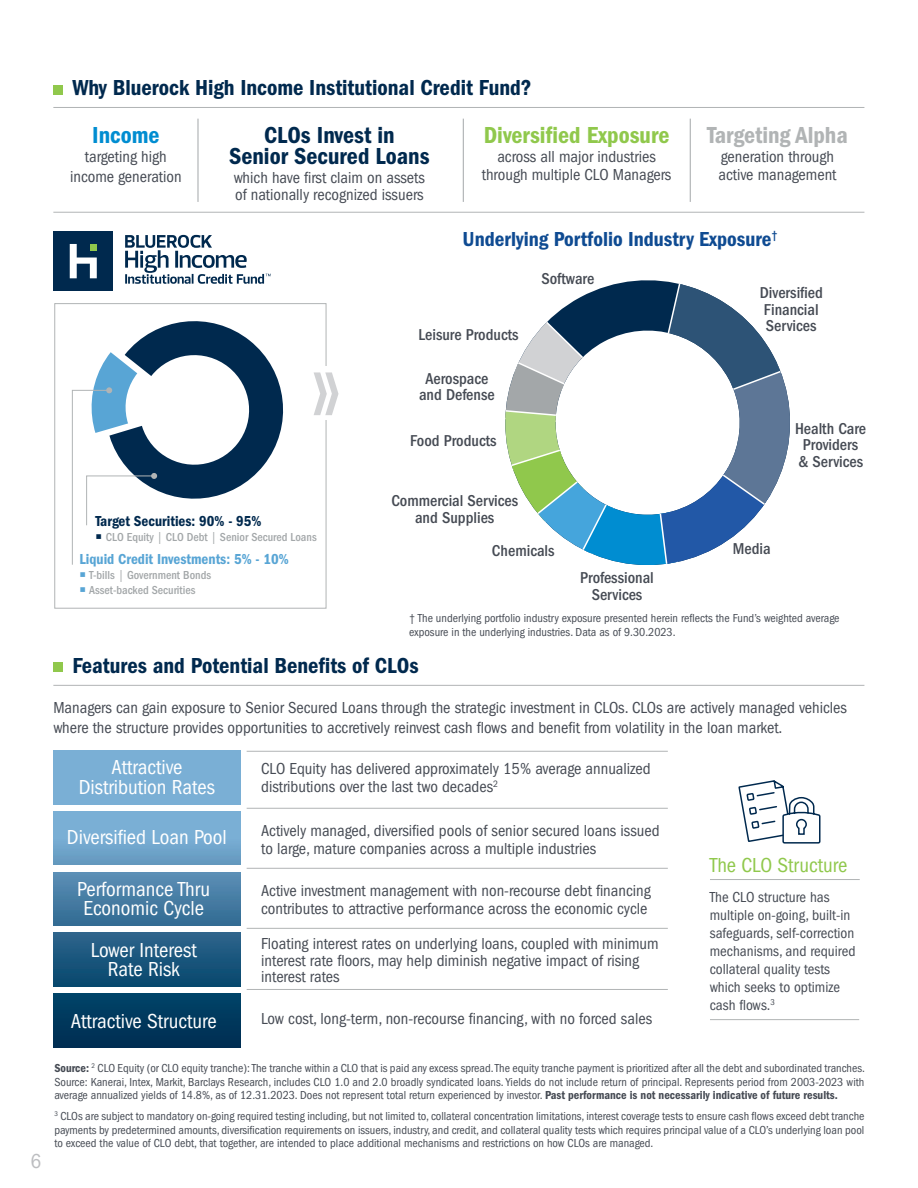
<style>
.page{position:relative;width:918px;height:1188px;background:#fff}
.page>*{position:absolute;margin:0;border:0;box-sizing:border-box;transform-origin:0 0}
.t1{font:24px "ITC Franklin Gothic Std Dm Cd";color:#00294e}
.t2{font:24px "ITC Franklin Gothic Std Dm Cd";color:#90c84c}
.t3{font:24px "ITC Franklin Gothic Std Dm Cd";color:#b1b4b5}
.t4{font:24px "ITC Franklin Gothic Std Dm Cd";color:#008dd1}
.t5{font:22.5px "ITC Franklin Gothic Std Dm Cd";color:#00294e}
.t6{font:condensed 21px "ITC Franklin Gothic Std";color:#fff}
.t7{font:21px "ITC Franklin Gothic Std Dm Cd";color:#0f4b92}
.t8{font:condensed 21px "ITC Franklin Gothic Std";color:#90c84c}
.t9{font:condensed 21px "ITC Franklin Gothic Std";color:#bcbdc0}
.t10{font:condensed 16.5px/18px "ITC Franklin Gothic Std";color:#464b54}
.t11{font:500 condensed 16.35px "ITC Franklin Gothic Std";color:#464b54}
.t12{font:condensed 15px/18px "ITC Franklin Gothic Std";color:#464b54}
.t13{font:15px "ITC Franklin Gothic Std Dm Cd";color:#58a5d5}
.t14{font:15px "ITC Franklin Gothic Std Dm Cd";color:#00294e}
.t15{font:condensed 12px/13.5px "ITC Franklin Gothic Std";color:#464b54;text-align:justify}
.t16{font:500 condensed 12px "ITC Franklin Gothic Std";color:#a3a7a9}
.s1{color:#00294e}
.s2{font-weight:400}
.s3{color:#58a5d5}
.s4{font-family:"ITC Franklin Gothic Std Dm Cd";font-stretch:normal}
</style>
<div class="page">
<div style="left:54px;top:303px;width:272px;height:306px;border:1px solid #b1b4b5"></div>
<div style="left:309px;top:366px;width:32px;height:54px;background:#fff"></div>
<hr style="left:53px;top:107px;width:811px;height:1px;background:#b1b4b5">
<div style="left:53px;top:85px;width:10px;height:9px;background:#90c84c"></div>
<hr style="left:53px;top:685px;width:811px;height:1px;background:#b1b4b5">
<div style="left:53px;top:663px;width:10px;height:9px;background:#90c84c"></div>
<hr style="left:198px;top:119px;width:1px;height:83px;background:#a3a7a9">
<hr style="left:463px;top:119px;width:1px;height:83px;background:#a3a7a9">
<hr style="left:690px;top:119px;width:1px;height:83px;background:#a3a7a9">
<hr style="left:53px;top:212px;width:811px;height:1px;background:#b1b4b5">
<svg style="left:314px;top:372px;width:24px;height:43px"></svg>
<svg style="left:72px;top:321px;width:212px;height:244px"></svg>
<svg style="left:505px;top:280px;width:285px;height:285px"></svg>
<div style="left:53px;top:231px;width:60px;height:59px;background:#00294e"></div>
<svg style="left:70px;top:244px;width:27px;height:34px"></svg>
<div style="left:90px;top:244px;width:7px;height:7px;background:#90c84c"></div>
<svg style="left:125px;top:235px;width:146px;height:49px"></svg>
<hr style="left:247px;top:808px;width:421px;height:1px;background:#b1b4b5">
<hr style="left:247px;top:751px;width:421px;height:1px;background:#b1b4b5">
<hr style="left:247px;top:928px;width:421px;height:1px;background:#b1b4b5">
<hr style="left:247px;top:868px;width:421px;height:1px;background:#b1b4b5">
<hr style="left:247px;top:989px;width:421px;height:1px;background:#b1b4b5">
<hr style="left:710px;top:879px;width:150px;height:1px;background:#b1b4b5">
<hr style="left:710px;top:1019px;width:149px;height:1px;background:#b1b4b5">
<svg style="left:738px;top:780px;width:83px;height:64px"></svg>
<div style="left:54px;top:751px;width:186px;height:53px;background:#7aafd5"></div>
<div style="left:54px;top:811px;width:186px;height:53px;background:linear-gradient(to bottom,#80b5db,#699ec4)"></div>
<div style="left:54px;top:873px;width:186px;height:53px;background:linear-gradient(to bottom,#5c8fb6,#316a92)"></div>
<div style="left:54px;top:933px;width:186px;height:53px;background:linear-gradient(to bottom,#2e658c,#07476d)"></div>
<div style="left:54px;top:994px;width:186px;height:53px;background:#00385c"></div>
<p class="t5" style="left:72px;top:75px;width:461px">Why Bluerock High Income Institutional Credit Fund?</p>
<p class="t4" style="left:92px;top:121px;width:69px">Income</p>
<p class="t10" style="left:85px;top:148px;width:83px">targeting high</p>
<p class="t10" style="left:70px;top:168px;width:113px">income generation</p>
<p class="t1" style="left:264px;top:121px;width:132px">CLOs Invest in</p>
<p class="t1" style="left:229px;top:142px;width:202px">Senior Secured Loans</p>
<p class="t10" style="left:234px;top:169px;width:193px">which have first claim on assets</p>
<p class="t10" style="left:235px;top:186px;width:190px">of nationally recognized issuers</p>
<p class="t2" style="left:484px;top:121px;width:187px">Diversified Exposure</p>
<p class="t10" style="left:482px;top:148px;width:191px;text-align:center">across all major industries through multiple CLO Managers</p>
<p class="t3" style="left:707px;top:121px;width:142px">Targeting Alpha</p>
<p class="t10" style="left:721px;top:148px;width:115px">generation through</p>
<p class="t10" style="left:718px;top:166px;width:120px">active management</p>
<p class="t7" style="left:463px;top:228px;width:317px">Underlying Portfolio Industry Exposure<sup>†</sup></p>
<p class="t11" style="left:419px;top:325px;width:102px">Leisure Products</p>
<p class="t11" style="left:541px;top:269px;width:54px">Software</p>
<p class="t11" style="left:760px;top:284px;width:65px">Diversified</p>
<p class="t11" style="left:764px;top:300px;width:56px">Financial</p>
<p class="t11" style="left:766px;top:316px;width:52px">Services</p>
<p class="t9" style="left:30px;top:1149px;width:12px">6</p>
<p class="t14" style="left:95px;top:512px;width:168px">Target Securities: 90% - 95%</p>
<p class="t16" style="left:95px;top:530px;width:223px"><span class="s1">○</span> CLO Equity <span class="s2">|</span> CLO Debt <span class="s2">|</span> Senior Secured Loans</p>
<p class="t13" style="left:79px;top:550px;width:211px">Liquid Credit Investments: 5% - 10%</p>
<p class="t16" style="left:79px;top:568px;width:133px"><span class="s3">○</span> T-bills <span class="s2">|</span> Government Bonds</p>
<p class="t16" style="left:79px;top:583px;width:118px"><span class="s3">○</span> Asset-backed Securities</p>
<p class="t11" style="left:425px;top:369px;width:64px">Aerospace</p>
<p class="t11" style="left:419px;top:386px;width:77px">and Defense</p>
<p class="t11" style="left:410px;top:431px;width:88px">Food Products</p>
<p class="t11" style="left:391px;top:492px;width:128px">Commercial Services</p>
<p class="t11" style="left:415px;top:508px;width:81px">and Supplies</p>
<p class="t11" style="left:492px;top:541px;width:64px">Chemicals</p>
<p class="t11" style="left:580px;top:569px;width:75px">Professional</p>
<p class="t11" style="left:592px;top:585px;width:52px">Services</p>
<p class="t11" style="left:795px;top:419px;width:73px">Health Care</p>
<p class="t11" style="left:803px;top:436px;width:57px">Providers</p>
<p class="t11" style="left:798px;top:452px;width:67px">&amp; Services</p>
<p class="t11" style="left:733px;top:539px;width:39px">Media</p>
<p class="t15" style="left:409px;top:612px;width:432px">† The underlying portfolio industry exposure presented herein reflects the Fund’s weighted average exposure in the underlying industries. Data as of 9.30.2023.</p>
<p class="t5" style="left:72px;top:652px;width:348px">Features and Potential Benefits of CLOs</p>
<p class="t10" style="left:53px;top:698px;width:795px;line-height:19.5px">Managers can gain exposure to Senior Secured Loans through the strategic investment in CLOs. CLOs are actively managed vehicles where the structure provides opportunities to accretively reinvest cash flows and benefit from volatility in the loan market.</p>
<p class="t10" style="left:261px;top:760px;width:391px">CLO Equity has delivered approximately 15% average annualized distributions over the last two decades<sup>2</sup></p>
<p class="t10" style="left:261px;top:822px;width:400px">Actively managed, diversified pools of senior secured loans issued to large, mature companies across a multiple industries</p>
<p class="t10" style="left:261px;top:881px;width:391px">Active investment management with non-recourse debt financing contributes to attractive performance across the economic cycle</p>
<p class="t10" style="left:261px;top:935px;width:399px">Floating interest rates on underlying loans, coupled with minimum</p>
<p class="t10" style="left:261px;top:951px;width:379px">interest rate floors, may help diminish negative impact of rising</p>
<p class="t10" style="left:261px;top:968px;width:80px">interest rates</p>
<p class="t10" style="left:261px;top:1010px;width:392px">Low cost, long-term, non-recourse financing, with no forced sales</p>
<p class="t6" style="left:111px;top:755px;width:73px">Attractive</p>
<p class="t6" style="left:79px;top:775px;width:138px">Distribution Rates</p>
<p class="t6" style="left:67px;top:826px;width:161px">Diversified Loan Pool</p>
<p class="t6" style="left:77px;top:877px;width:135px">Performance Thru</p>
<p class="t6" style="left:83px;top:896px;width:122px">Economic Cycle</p>
<p class="t6" style="left:91px;top:938px;width:107px">Lower Interest</p>
<p class="t6" style="left:108px;top:957px;width:74px">Rate Risk</p>
<p class="t6" style="left:71px;top:1009px;width:148px">Attractive Structure</p>
<p class="t15" style="left:54px;top:1062px;width:812px"><span class="s4">Source:</span> <sup>2</sup> CLO Equity (or CLO equity tranche): The tranche within a CLO that is paid any excess spread. The equity tranche payment is prioritized after all the debt and subordinated tranches.<br>Source: Kanerai, Intex, Markit, Barclays Research, includes CLO 1.0 and 2.0 broadly syndicated loans. Yields do not include return of principal. Represents period from 2003-2023 with average annualized yields of 14.8%, as of 12.31.2023. Does not represent total return experienced by investor. <span class="s4">Past performance is not necessarily indicative of future results.</span></p>
<p class="t15" style="left:54px;top:1110px;width:812px"><sup>3</sup> CLOs are subject to mandatory on-going required testing including, but not limited to, collateral concentration limitations, interest coverage tests to ensure cash flows exceed debt tranche payments by predetermined amounts, diversification requirements on issuers, industry, and credit, and collateral quality tests which requires principal value of a CLO’s underlying loan pool to exceed the value of CLO debt, that together, are intended to place additional mechanisms and restrictions on how CLOs are managed.</p>
<p class="t8" style="left:710px;top:853px;width:139px">The CLO Structure</p>
<p class="t12" style="left:710px;top:888px;width:147px">The CLO structure has multiple on-going, built-in safeguards, self-correction mechanisms, and required collateral quality tests which seeks to optimize cash flows.<sup>3</sup></p>
</div>
